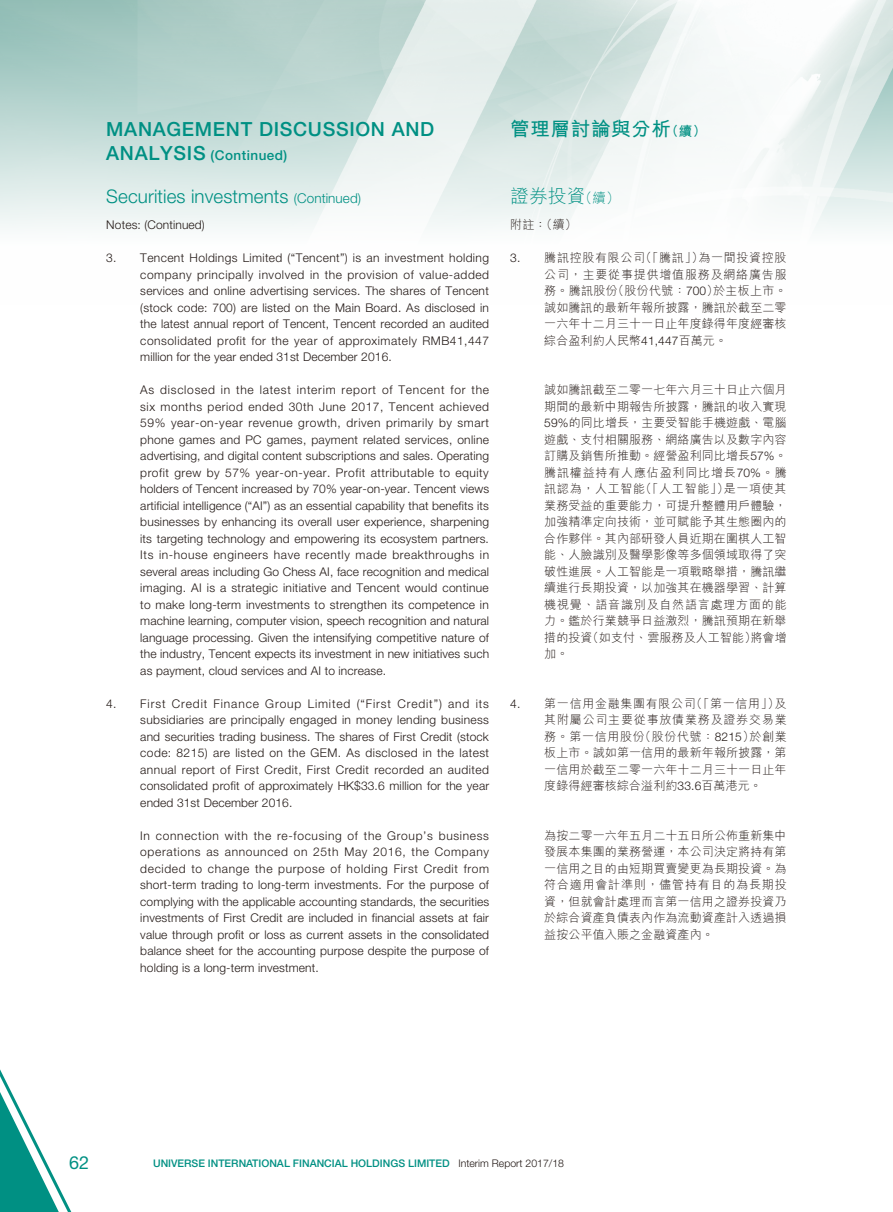
<style>
.page{position:relative;width:893px;height:1212px;background:#fff}
.page>*{position:absolute;margin:0;border:0;box-sizing:border-box;transform-origin:0 0}
.t1{font:500 19.5px "Helvetica Neue LT Std";letter-spacing:.035em;color:#009083}
.t2{font:700 19.5px "M Hei HK";letter-spacing:.035em;color:#009083}
.t3{font:300 18.75px "Helvetica Neue LT Std";letter-spacing:.005em;color:#009083}
.t4{font:300 18.75px "M Hei HK";color:#009083}
.t5{font:18px "Helvetica Neue LT Std";color:#009083}
.t6{font:500 13.5px "Helvetica Neue LT Std";letter-spacing:.035em;color:#009083}
.t7{font:300 12px/16.5px "Helvetica Neue LT Std";letter-spacing:.01em;color:#231916;text-align:justify}
.t8{font:300 12px/16.5px "M Hei HK";letter-spacing:.01em;color:#231916;text-align:justify}
.t9{font:500 10.5px "Helvetica Neue LT Std";color:#009083}
.s1{font-size:19.5px}
.s2{font-size:13.5px}
.s3{font-family:"Helvetica Neue LT Std"}
.s4{font-weight:300;color:#231916}
</style>
<div class="page">
<img style="left:0;top:0;width:893px;height:229px">
<svg style="left:0;top:1069px;width:72px;height:143px"></svg>
<h1 class="t1" style="left:106px;top:118px;width:330px">MANAGEMENT DISCUSSION AND</h1>
<p class="t6" style="left:106px;top:148px;width:183px"><span class="s1">ANALYSIS</span> (Continued)</p>
<h2 class="t3" style="left:106px;top:185px;width:256px">Securities investments <span class="s2">(Continued)</span></h2>
<p class="t7" style="left:106px;top:216px;width:100px">Notes: (Continued)</p>
<p class="t7" style="left:140px;top:249px;width:350px;text-indent:-34px">3. Tencent Holdings Limited (“Tencent”) is an investment holding company principally involved in the provision of value-added services and online advertising services. The shares of Tencent (stock code: 700) are listed on the Main Board. As disclosed in the latest annual report of Tencent, Tencent recorded an audited consolidated profit for the year of approximately RMB41,447 million for the year ended 31st December 2016.</p>
<p class="t7" style="left:140px;top:381px;width:350px">As disclosed in the latest interim report of Tencent for the six months period ended 30th June 2017, Tencent achieved 59% year-on-year revenue growth, driven primarily by smart phone games and PC games, payment related services, online advertising, and digital content subscriptions and sales. Operating profit grew by 57% year-on-year. Profit attributable to equity holders of Tencent increased by 70% year-on-year. Tencent views artificial intelligence (“AI”) as an essential capability that benefits its businesses by enhancing its overall user experience, sharpening its targeting technology and empowering its ecosystem partners.<br>Its in-house engineers have recently made breakthroughs in several areas including Go Chess AI, face recognition and medical imaging. AI is a strategic initiative and Tencent would continue to make long-term investments to strengthen its competence in machine learning, computer vision, speech recognition and natural language processing. Given the intensifying competitive nature of the industry, Tencent expects its investment in new initiatives such as payment, cloud services and AI to increase.</p>
<p class="t7" style="left:140px;top:695px;width:350px;text-indent:-34px">4. First Credit Finance Group Limited (“First Credit”) and its subsidiaries are principally engaged in money lending business and securities trading business. The shares of First Credit (stock code: 8215) are listed on the GEM. As disclosed in the latest annual report of First Credit, First Credit recorded an audited consolidated profit of approximately HK$33.6 million for the year ended 31st December 2016.</p>
<p class="t7" style="left:140px;top:827px;width:350px">In connection with the re-focusing of the Group’s business operations as announced on 25th May 2016, the Company decided to change the purpose of holding First Credit from short-term trading to long-term investments. For the purpose of complying with the applicable accounting standards, the securities investments of First Credit are included in financial assets at fair value through profit or loss as current assets in the consolidated balance sheet for the accounting purpose despite the purpose of holding is a long-term investment.</p>
<h1 class="t2" style="left:510px;top:115px;width:198px">管理層討論與分析<span class="s2">（續）</span></h1>
<h2 class="t4" style="left:510px;top:187px;width:111px">證券投資<span class="s2">（續）</span></h2>
<p class="t8" style="left:510px;top:216px;width:68px">附註：（續）</p>
<p class="t8" style="left:544px;top:249px;width:244px;text-indent:-34px"><span class="s3">3.</span> 騰訊控股有限公司（「騰訊」）為一間投資控股公司，主要從事提供增值服務及網絡廣告服務。騰訊股份（股份代號：<span class="s3">700</span>）於主板上市。誠如騰訊的最新年報所披露，騰訊於截至二零一六年十二月三十一日止年度錄得年度經審核綜合盈利約人民幣<span class="s3">41,447</span>百萬元。</p>
<p class="t8" style="left:544px;top:381px;width:244px">誠如騰訊截至二零一七年六月三十日止六個月期間的最新中期報告所披露，騰訊的收入實現<span class="s3">59%</span>的同比增長，主要受智能手機遊戲、電腦遊戲、支付相關服務、網絡廣告以及數字內容訂購及銷售所推動。經營盈利同比增長<span class="s3">57%</span>。騰訊權益持有人應佔盈利同比增長<span class="s3">70%</span>。騰訊認為，人工智能（「人工智能」）是一項使其業務受益的重要能力，可提升整體用戶體驗，加強精準定向技術，並可賦能予其生態圈內的合作夥伴。其內部研發人員近期在圍棋人工智能、人臉識別及醫學影像等多個領域取得了突破性進展。人工智能是一項戰略舉措，騰訊繼續進行長期投資，以加強其在機器學習、計算機視覺、語音識別及自然語言處理方面的能力。鑑於行業競爭日益激烈，騰訊預期在新舉措的投資（如支付、雲服務及人工智能）將會增加。</p>
<p class="t8" style="left:544px;top:695px;width:244px;text-indent:-34px"><span class="s3">4.</span> 第一信用金融集團有限公司（「第一信用」）及其附屬公司主要從事放債業務及證券交易業務。第一信用股份（股份代號：<span class="s3">8215</span>）於創業板上市。誠如第一信用的最新年報所披露，第一信用於截至二零一六年十二月三十一日止年度錄得經審核綜合溢利約<span class="s3">33.6</span>百萬港元。</p>
<p class="t8" style="left:544px;top:827px;width:244px">為按二零一六年五月二十五日所公佈重新集中發展本集團的業務營運，本公司決定將持有第一信用之目的由短期買賣變更為長期投資。為符合適用會計準則，儘管持有目的為長期投資，但就會計處理而言第一信用之證券投資乃於綜合資產負債表內作為流動資產計入透過損益按公平值入賬之金融資產內。</p>
<h3 class="t5" style="left:69px;top:1151px;width:22px">62</h3>
<p class="t9" style="left:153px;top:1157px;width:412px">UNIVERSE INTERNATIONAL FINANCIAL HOLDINGS LIMITED <span class="s4">Interim Report 2017/18</span></p>
</div>
